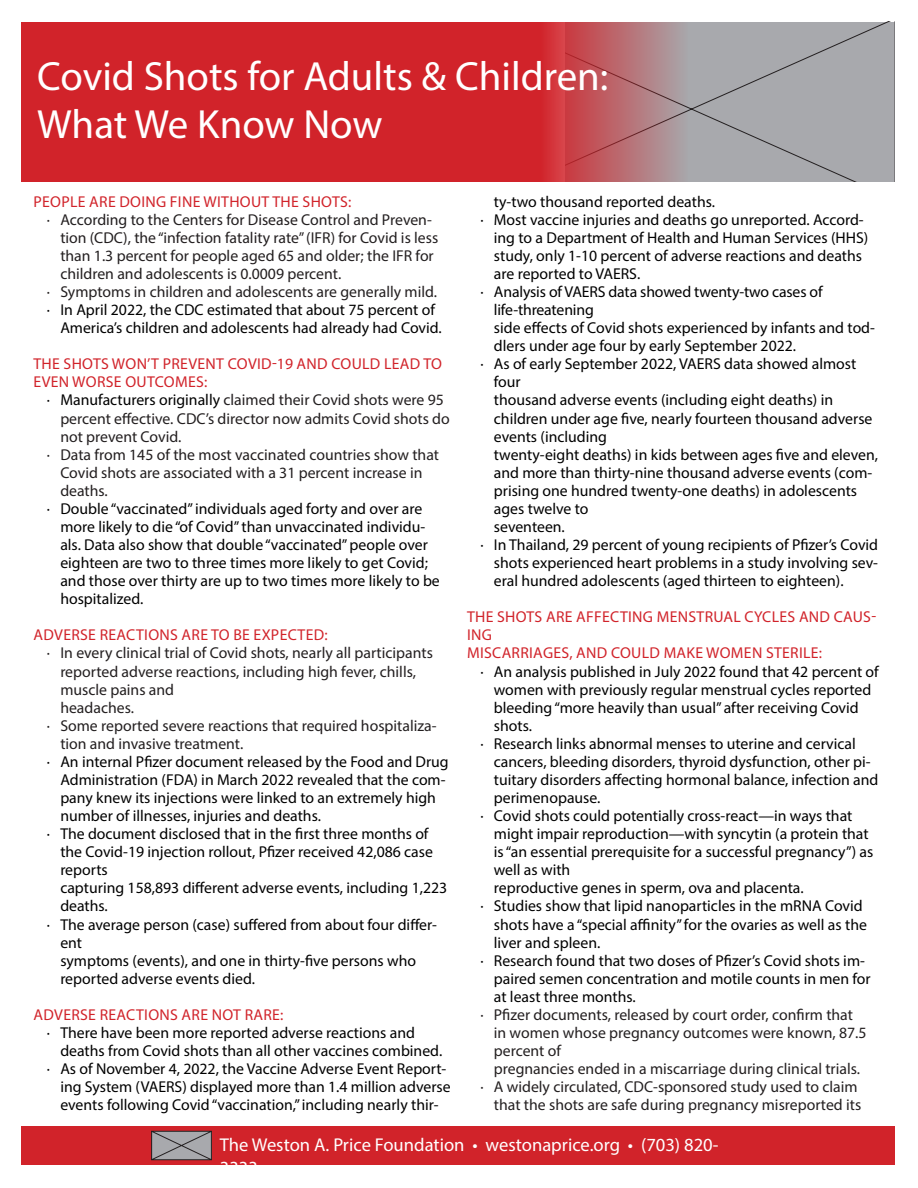
<style>
.page{position:relative;width:918px;height:1188px;background:#fff}
.page>*{position:absolute;margin:0;border:0;box-sizing:border-box;transform-origin:0 0}
.No_Spacing{font:40.95px "Myriad Pro";color:#fff}
.t1{font:18.6px/22.4px "Myriad Pro";color:#fff}
.No_Spacing-2{font:15.75px/18px "Myriad Pro";color:#000}
.No_Spacing-3{font:15.75px/18px "Myriad Pro";color:#231f20}
.No_Spacing-4{font:15.75px/18px "Myriad Pro";letter-spacing:.02em;color:#d1232a}
.s1{color:#000}
</style>
<div class="page">
<div style="left:688px;top:22px;width:207px;height:159px;background:#a8a9ad"></div>
<svg style="left:22px;top:22px;width:666px;height:159px;background:#cc3138"></svg>
<div style="left:22px;top:1126px;width:873px;height:39px;background:#d1232a"></div>
<svg style="left:151px;top:1131px;width:61px;height:29px;background:#939396"></svg>
<p class="No_Spacing" style="left:37px;top:51px;width:573px">Covid Shots for Adults &amp; Children:</p>
<p class="No_Spacing" style="left:37px;top:99px;width:347px">What We Know Now</p>
<p class="No_Spacing-2" style="left:494px;top:192px;width:223px">ty-two thousand reported deaths.</p>
<p class="No_Spacing-2" style="left:494px;top:210px;width:376px;text-indent:-14px">· Most vaccine injuries and deaths go unreported. Accord&shy;ing to a Department of Health and Human Services (HHS) study, only 1-10 percent of adverse reactions and deaths are reported to VAERS.</p>
<p class="No_Spacing-2" style="left:494px;top:283px;width:383px;text-indent:-14px">· Analysis of VAERS data showed twenty-two cases of life-threatening<br>side effects of Covid shots experienced by infants and tod&shy;dlers under age four by early September 2022.</p>
<p class="No_Spacing-2" style="left:494px;top:355px;width:386px;text-indent:-14px">· As of early September 2022, VAERS data showed almost four<br>thousand adverse events (including eight deaths) in children under age five, nearly fourteen thousand adverse events (including<br>twenty-eight deaths) in kids between ages five and eleven, and more than thirty-nine thousand adverse events (com&shy;prising one hundred twenty-one deaths) in adolescents ages twelve to<br>seventeen.</p>
<p class="No_Spacing-2" style="left:494px;top:536px;width:386px;text-align:justify;text-indent:-14px">· In Thailand, 29 percent of young recipients of Pfizer’s Covid shots experienced heart problems in a study involving sev&shy;eral hundred adolescents (aged thirteen to eighteen).</p>
<p class="No_Spacing-4" style="left:467px;top:608px;width:411px">THE SHOTS ARE AFFECTING MENSTRUAL CYCLES AND CAUS-<br>ING<br>MISCARRIAGES, AND COULD MAKE WOMEN STERILE:</p>
<p class="No_Spacing-2" style="left:494px;top:662px;width:387px;text-indent:-14px">· An analysis published in July 2022 found that 42 percent of women with previously regular menstrual cycles reported bleeding “more heavily than usual” after receiving Covid shots.</p>
<p class="No_Spacing-2" style="left:494px;top:734px;width:386px;text-indent:-14px">· Research links abnormal menses to uterine and cervical cancers, bleeding disorders, thyroid dysfunction, other pi&shy;tuitary disorders affecting hormonal balance, infection and perimenopause.</p>
<p class="No_Spacing-2" style="left:494px;top:807px;width:381px;text-indent:-14px">· Covid shots could potentially cross-react—in ways that might impair reproduction—with syncytin (a protein that is “an essential prerequisite for a successful pregnancy”) as well as with<br>reproductive genes in sperm, ova and placenta.</p>
<p class="No_Spacing-2" style="left:494px;top:897px;width:375px;text-indent:-14px">· Studies show that lipid nanoparticles in the mRNA Covid shots have a “special affinity” for the ovaries as well as the liver and spleen.</p>
<p class="No_Spacing-2" style="left:494px;top:951px;width:378px;text-indent:-14px">· Research found that two doses of Pfizer’s Covid shots im&shy;paired semen concentration and motile counts in men for at least three months.</p>
<p class="No_Spacing-3" style="left:494px;top:1005px;width:374px;text-indent:-14px">· Pfizer documents, released by court order, confirm that in women whose pregnancy outcomes were known, 87.5 percent of<br>pregnancies ended in a miscarriage during clinical trials.</p>
<p class="No_Spacing-3" style="left:480px;top:1078px;width:382px;text-align:right">· A widely circulated, CDC-sponsored study used to claim that the shots are safe during pregnancy misreported its</p>
<p class="t1" style="left:220px;top:1134px;width:500px">The Weston A. Price Foundation • westonaprice.org • (703) 820-<br>3333</p>
<p class="No_Spacing-4" style="left:33px;top:192px;width:319px">PEOPLE ARE DOING FINE WITHOUT THE SHOTS:</p>
<p class="No_Spacing-3" style="left:60px;top:210px;width:379px;text-indent:-14px">· According to the Centers for Disease Control and Preven&shy;tion (CDC), the “infection fatality rate” (IFR) for Covid is less than 1.3 percent for people aged 65 and older; the IFR for children and adolescents is 0.0009 percent.</p>
<p class="No_Spacing-3" style="left:47px;top:283px;width:392px">· Symptoms in children and adolescents are generally mild.</p>
<p class="No_Spacing-2" style="left:60px;top:301px;width:383px;text-indent:-14px">· In April 2022, the CDC estimated that about 75 percent of<br>America’s children and adolescents had already had Covid.</p>
<p class="No_Spacing-4" style="left:33px;top:355px;width:410px">THE SHOTS WON’T PREVENT COVID-19 AND COULD LEAD TO<br>EVEN WORSE OUTCOMES:</p>
<p class="No_Spacing-3" style="left:60px;top:391px;width:391px;text-indent:-14px"><span class="s1">· Manufacturers originally</span> claimed their Covid shots were 95 percent effective. CDC’s director now admits Covid shots do not prevent Covid.</p>
<p class="No_Spacing-3" style="left:60px;top:445px;width:380px;text-indent:-14px">· Data from 145 of the most vaccinated countries show that<br>Covid shots are associated with a 31 percent increase in deaths.</p>
<p class="No_Spacing-2" style="left:60px;top:499px;width:381px;text-indent:-14px">· Double “vaccinated” individuals aged forty and over are more likely to die “of Covid” than unvaccinated individu&shy;als. Data also show that double “vaccinated” people over eighteen are two to three times more likely to get Covid; and those over thirty are up to two times more likely to be hospitalized.</p>
<p class="No_Spacing-4" style="left:33px;top:626px;width:296px">ADVERSE REACTIONS ARE TO BE EXPECTED:</p>
<p class="No_Spacing-3" style="left:60px;top:644px;width:374px;text-indent:-14px">· In every clinical trial of Covid shots, nearly all participants reported adverse reactions, including high fever, chills, muscle pains and<br>headaches.</p>
<p class="No_Spacing-3" style="left:60px;top:716px;width:378px;text-indent:-14px">· Some reported severe reactions that required hospitaliza&shy;tion and invasive treatment.</p>
<p class="No_Spacing-2" style="left:60px;top:752px;width:390px;text-indent:-14px">· An internal Pfizer document released by the Food and Drug Administration (FDA) in March 2022 revealed that the com&shy;pany knew its injections were linked to an extremely high number of illnesses, injuries and deaths.</p>
<p class="No_Spacing-2" style="left:60px;top:825px;width:388px;text-indent:-14px">· The document disclosed that in the first three months of the Covid-19 injection rollout, Pfizer received 42,086 case reports<br>capturing 158,893 different adverse events, including 1,223 deaths.</p>
<p class="No_Spacing-2" style="left:60px;top:915px;width:378px;text-indent:-14px">· The average person (case) suffered from about four differ&shy;ent<br>symptoms (events), and one in thirty-five persons who reported adverse events died.</p>
<p class="No_Spacing-4" style="left:33px;top:1005px;width:251px">ADVERSE REACTIONS ARE NOT RARE:</p>
<p class="No_Spacing-2" style="left:60px;top:1023px;width:383px;text-indent:-14px">· There have been more reported adverse reactions and deaths from Covid shots than all other vaccines combined.</p>
<p class="No_Spacing-2" style="left:60px;top:1060px;width:392px;text-indent:-14px">· As of November 4, 2022, the Vaccine Adverse Event Report&shy;ing System (VAERS) displayed more than 1.4 million adverse events following Covid “vaccination,” including nearly thir-</p>
</div>
